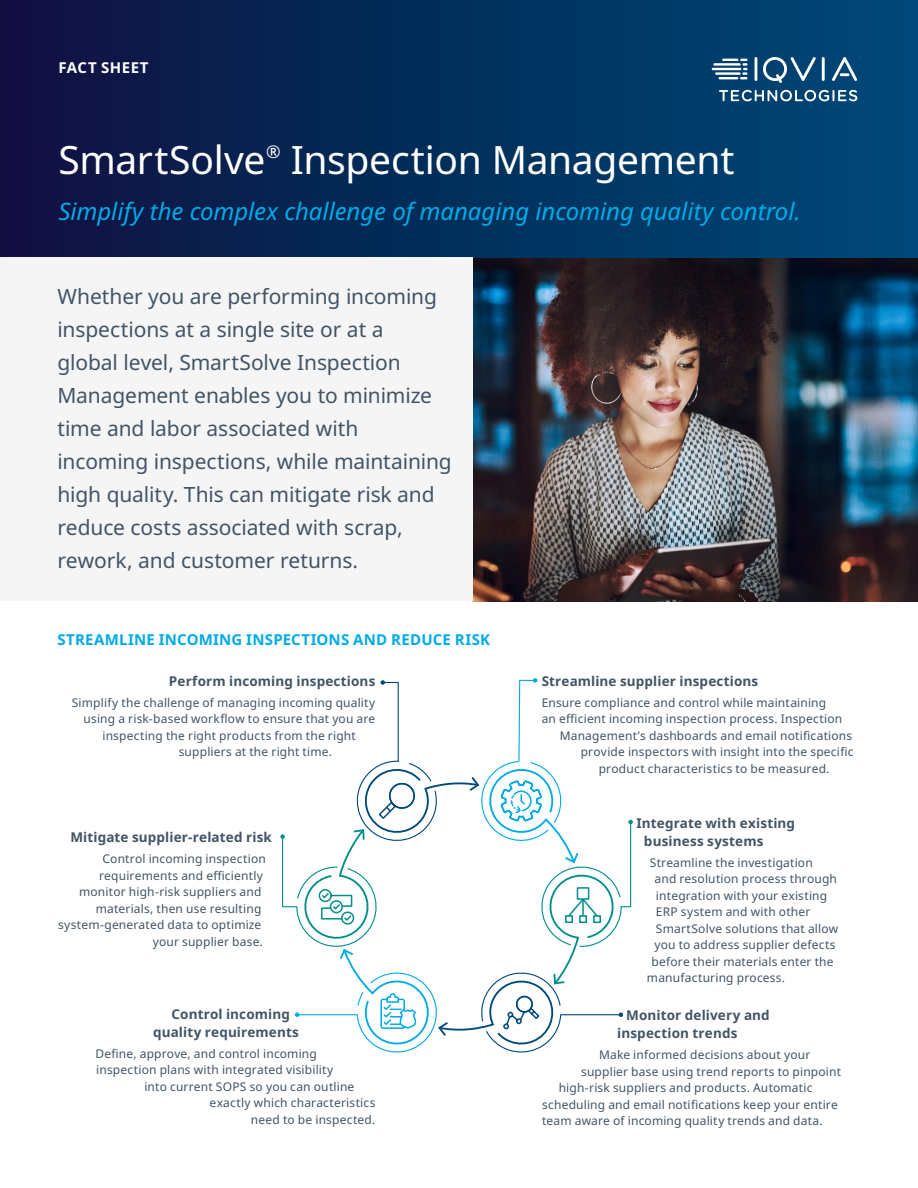
<style>
.page{position:relative;width:918px;height:1188px;background:#fff}
.page>*{position:absolute;margin:0;border:0;box-sizing:border-box;transform-origin:0 0}
.t1{font:39px "Noto Sans";letter-spacing:-.01em;color:#fff}
.LIGHT_BLUE_SUBHEAD{font:italic 24px "Noto Sans";letter-spacing:-.005em;color:#00abe7}
.Intro{font:21px/33px "Noto Sans";letter-spacing:-.005em;color:#425465}
.t2{font:17.55px "Noto Sans";color:#fff}
.CHART_HEADERS{font:700 15px "Noto Sans";letter-spacing:.015em;color:#00abe7}
.t3{font:700 15px "Noto Sans";letter-spacing:.035em;color:#fff}
.Sub_subheading{font:700 13.5px/18px "Noto Sans";letter-spacing:.01em;color:#425465}
.Table_body_copy{font:12px "Noto Sans";letter-spacing:.015em;color:#425465}
</style>
<div class="page">
<img style="left:473px;top:257px;width:445px;height:344px">
<div style="left:0;top:0;width:918px;height:257px;background:linear-gradient(to right,#0e113f,#004a78)"></div>
<div style="left:0;top:257px;width:472px;height:344px;background:#f5f5f6"></div>
<svg style="left:712px;top:57px;width:149px;height:44px;background:#3c6d91"></svg>
<svg style="left:280px;top:678px;width:353px;height:375px"></svg>
<p class="t3" style="left:59px;top:57px;width:92px">FACT SHEET</p>
<p class="t1" style="left:59px;top:132px;width:209px">SmartSolve</p>
<p class="t2" style="left:266px;top:139px;width:16px">®</p>
<p class="t1" style="left:291px;top:132px;width:445px">Inspection Management</p>
<p class="LIGHT_BLUE_SUBHEAD" style="left:59px;top:194px;width:743px">Simplify the complex challenge of managing incoming quality control.</p>
<p class="Intro" style="left:57px;top:281px;width:396px">Whether you are performing incoming inspections at a single site or at a<br>global level, SmartSolve Inspection Management enables you to minimize time and labor associated with incoming inspections, while maintaining high quality. This can mitigate risk and reduce costs associated with scrap, rework, and customer returns.</p>
<p class="CHART_HEADERS" style="left:57px;top:629px;width:434px">STREAMLINE INCOMING INSPECTIONS AND REDUCE RISK</p>
<p class="Sub_subheading" style="left:169px;top:672px;width:208px">Perform incoming inspections</p>
<p class="Table_body_copy" style="left:72px;top:694px;width:305px">Simplify the challenge of managing incoming quality</p>
<p class="Table_body_copy" style="left:84px;top:710px;width:293px">using a risk-based workflow to ensure that you are</p>
<p class="Table_body_copy" style="left:102px;top:727px;width:255px">inspecting the right products from the right</p>
<p class="Table_body_copy" style="left:179px;top:743px;width:155px">suppliers at the right time.</p>
<p class="Sub_subheading" style="left:70px;top:829px;width:203px">Mitigate supplier-related risk</p>
<p class="Table_body_copy" style="left:103px;top:850px;width:165px">Control incoming inspection</p>
<p class="Table_body_copy" style="left:99px;top:867px;width:165px">requirements and efficiently</p>
<p class="Table_body_copy" style="left:79px;top:883px;width:184px">monitor high-risk suppliers and</p>
<p class="Table_body_copy" style="left:96px;top:900px;width:167px">materials, then use resulting</p>
<p class="Table_body_copy" style="left:58px;top:916px;width:205px">system-generated data to optimize</p>
<p class="Table_body_copy" style="left:153px;top:933px;width:112px">your supplier base.</p>
<p class="Sub_subheading" style="left:153px;top:1005px;width:147px;text-indent:18px">Control incoming quality requirements</p>
<p class="Table_body_copy" style="left:95px;top:1045px;width:223px">Define, approve, and control incoming</p>
<p class="Table_body_copy" style="left:96px;top:1061px;width:239px">inspection plans with integrated visibility</p>
<p class="Table_body_copy" style="left:144px;top:1078px;width:212px">into current SOPS so you can outline</p>
<p class="Table_body_copy" style="left:210px;top:1094px;width:167px">exactly which characteristics</p>
<p class="Table_body_copy" style="left:251px;top:1111px;width:126px">need to be inspected.</p>
<p class="Sub_subheading" style="left:542px;top:672px;width:218px">Streamline supplier inspections</p>
<p class="Table_body_copy" style="left:542px;top:694px;width:286px">Ensure compliance and control while maintaining</p>
<p class="Table_body_copy" style="left:542px;top:710px;width:302px">an efficient incoming inspection process. Inspection</p>
<p class="Table_body_copy" style="left:560px;top:727px;width:294px">Management’s dashboards and email notifications</p>
<p class="Table_body_copy" style="left:581px;top:743px;width:274px">provide inspectors with insight into the specific</p>
<p class="Table_body_copy" style="left:599px;top:760px;width:232px">product characteristics to be measured.</p>
<p class="Sub_subheading" style="left:644px;top:814px;width:153px;text-indent:-8px">Integrate with existing business systems</p>
<p class="Table_body_copy" style="left:650px;top:854px;width:164px">Streamline the investigation</p>
<p class="Table_body_copy" style="left:654px;top:870px;width:184px">and resolution process through</p>
<p class="Table_body_copy" style="left:656px;top:887px;width:173px">integration with your existing</p>
<p class="Table_body_copy" style="left:656px;top:903px;width:156px">ERP system and with other</p>
<p class="Table_body_copy" style="left:656px;top:920px;width:184px">SmartSolve solutions that allow</p>
<p class="Table_body_copy" style="left:654px;top:936px;width:183px">you to address supplier defects</p>
<p class="Table_body_copy" style="left:651px;top:953px;width:184px">before their materials enter the</p>
<p class="Table_body_copy" style="left:647px;top:969px;width:140px">manufacturing process.</p>
<p class="Sub_subheading" style="left:617px;top:1006px;width:154px;text-indent:9px">Monitor delivery and inspection trends</p>
<p class="Table_body_copy" style="left:599px;top:1046px;width:213px">Make informed decisions about your</p>
<p class="Table_body_copy" style="left:581px;top:1063px;width:262px">supplier base using trend reports to pinpoint</p>
<p class="Table_body_copy" style="left:559px;top:1079px;width:255px">high-risk suppliers and products. Automatic</p>
<p class="Table_body_copy" style="left:542px;top:1096px;width:297px">scheduling and email notifications keep your entire</p>
<p class="Table_body_copy" style="left:542px;top:1112px;width:282px">team aware of incoming quality trends and data.</p>
</div>
